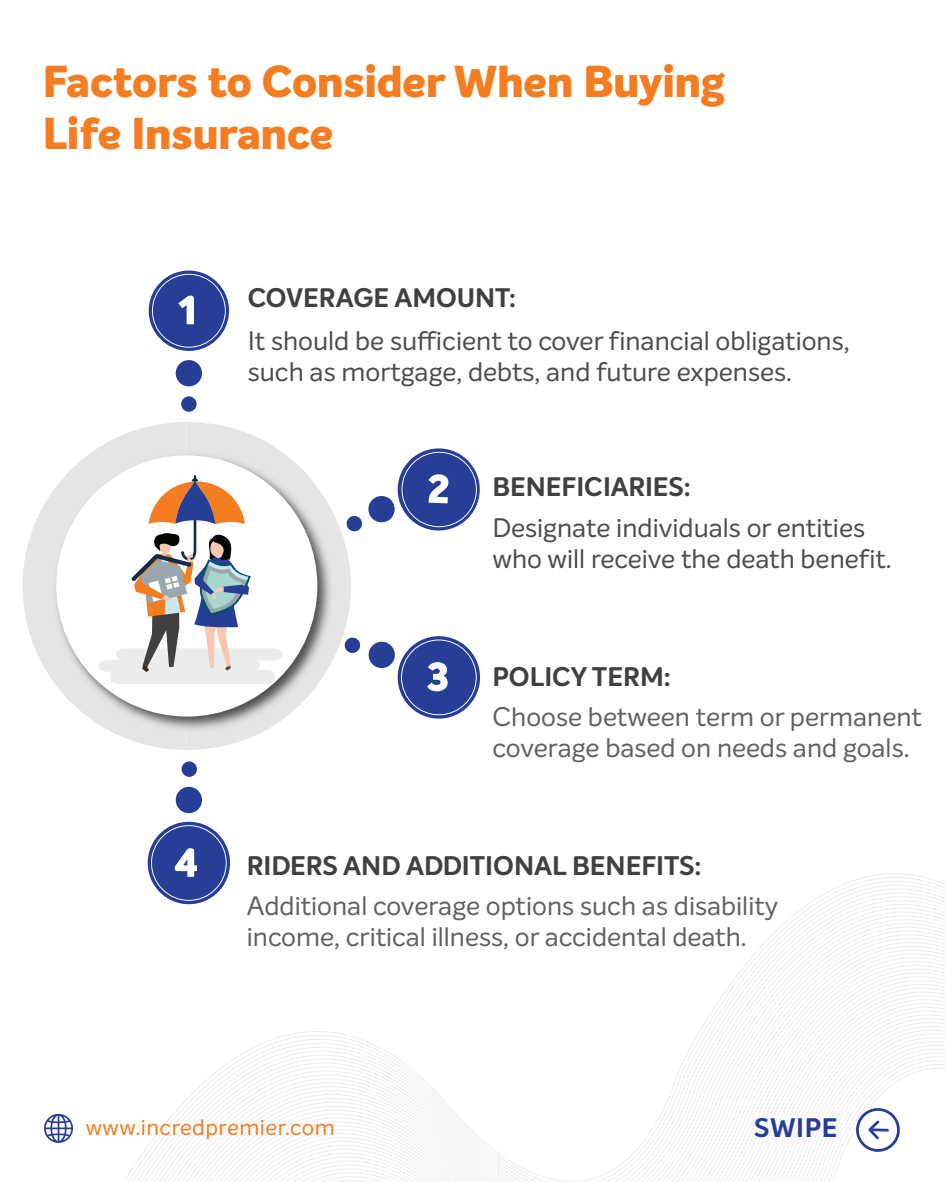
<style>
.page{position:relative;width:945px;height:1182px;background:#fff}
.page>*{position:absolute;margin:0;border:0;box-sizing:border-box;transform-origin:0 0}
.t1{font:800 43.75px/52.5px "Intelo";color:#f47c21}
.t2{font:700 26.34px "Intelo";color:#404040}
.t3{font:26.25px/31.5px "Intelo";color:#4c4c4c}
.t4{font:26.25px/31.5px "Intelo";color:#606160}
.t5{font:700 26.25px "Intelo";color:#404040}
.t6{font:700 26.25px "Intelo Alt";letter-spacing:.025em;color:#273e96}
.t7{font:21.88px "Intelo";letter-spacing:.025em;color:#f47c21}
</style>
<div class="page">
<svg style="left:835px;top:897px;width:109px;height:278px"></svg>
<svg style="left:499px;top:1070px;width:180px;height:111px"></svg>
<svg style="left:44px;top:1031px;width:455px;height:150px"></svg>
<svg style="left:23px;top:447px;width:76px;height:228px;fill:#e5e5e5"></svg>
<svg style="left:149px;top:270px;width:80px;height:81px"></svg>
<svg style="left:152px;top:274px;width:74px;height:73px"></svg>
<svg style="left:148px;top:821px;width:82px;height:83px"></svg>
<svg style="left:151px;top:825px;width:76px;height:75px"></svg>
<img style="left:49px;top:448px;width:50px;height:276px">
<div style="left:56px;top:455px;width:261px;height:261px;background:#fff;border-radius:50%"></div>
<div style="left:176px;top:360px;width:26px;height:26px;background:#273e96;border-radius:50%"></div>
<div style="left:181px;top:396px;width:16px;height:16px;background:#273e96;border-radius:50%"></div>
<svg style="left:99px;top:422px;width:381px;height:328px"></svg>
<div style="left:176px;top:786px;width:26px;height:27px;background:#273e96;border-radius:50%"></div>
<div style="left:182px;top:761px;width:15px;height:15px;background:#273e96;border-radius:50%"></div>
<h1 class="t1" style="left:43px;top:57px;width:684px">Factors to Consider When Buying<br>Life Insurance</h1>
<p class="t5" style="left:248px;top:281px;width:270px">COVERAGE AMOUNT:</p>
<p class="t3" style="left:248px;top:324px;width:604px">It should be sufficient to cover financial obligations, such as mortgage, debts, and future expenses.</p>
<p class="t5" style="left:493px;top:470px;width:200px">BENEFICIARIES:</p>
<p class="t3" style="left:493px;top:511px;width:401px">Designate individuals or entities who will receive the death benefit.</p>
<p class="t2" style="left:493px;top:659px;width:180px">POLICY TERM:</p>
<p class="t4" style="left:493px;top:700px;width:431px">Choose between term or permanent coverage based on needs and goals.</p>
<p class="t2" style="left:247px;top:849px;width:457px">RIDERS AND ADDITIONAL BENEFITS:</p>
<p class="t4" style="left:247px;top:889px;width:533px">Additional coverage options such as disability income, critical illness, or accidental death.</p>
<p class="t7" style="left:86px;top:1113px;width:251px">www.incredpremier.com</p>
<p class="t6" style="left:754px;top:1110px;width:85px">SWIPE</p>
</div>
